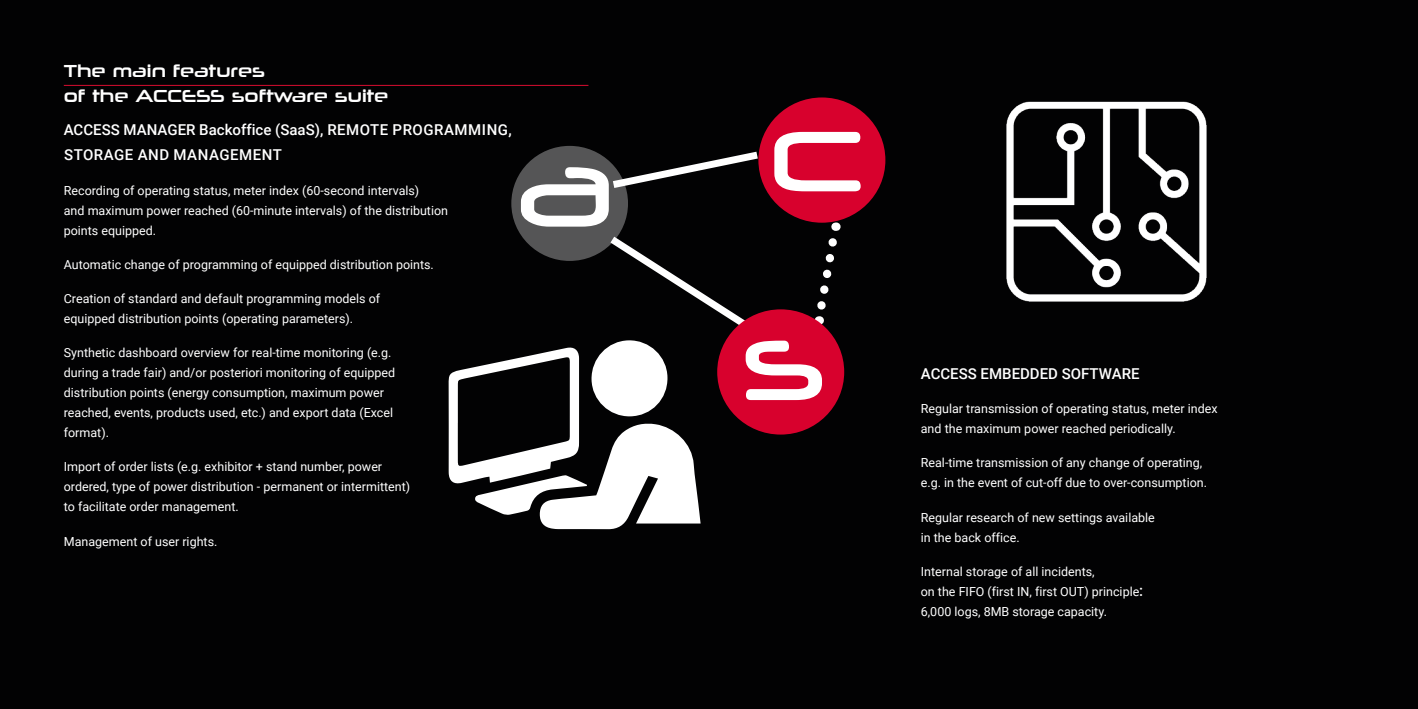
<style>
.page{position:relative;width:1418px;height:709px;background:#fff}
.page>*{position:absolute;margin:0;border:0;box-sizing:border-box;transform-origin:0 0}
.t1{font:17.5px/25px "Neuropolitical Rg";color:#fff}
.t2{font:500 15px/25px "Roboto";letter-spacing:.025em;color:#fff}
.t3{font:500 15px "Roboto";color:#fff}
.t4{font:12.5px/20px "Roboto";color:#fff}
.s1{font-weight:500;font-size:15px}
</style>
<div class="page">
<div style="left:0;top:0;width:1417px;height:709px;background:#020203"></div>
<hr style="left:64px;top:85px;width:524px;height:1px;background:#d80d30">
<svg style="left:812px;top:222px;width:29px;height:102px"></svg>
<svg style="left:511px;top:146px;width:117px;height:115px"></svg>
<svg style="left:521px;top:147px;width:239px;height:179px"></svg>
<div style="left:717px;top:309px;width:127px;height:125px;background:#d8012d;border-radius:50%"></div>
<svg style="left:745px;top:340px;width:77px;height:60px"></svg>
<div style="left:758px;top:97px;width:127px;height:126px;background:#d8012d;border-radius:50%"></div>
<svg style="left:774px;top:132px;width:86px;height:59px"></svg>
<svg style="left:448px;top:340px;width:252px;height:189px"></svg>
<img style="left:1006px;top:101px;width:201px;height:201px">
<h1 class="t1" style="left:64px;top:58px;width:326px">The main features<br>of the ACCESS software suite</h1>
<p class="t2" style="left:64px;top:117px;width:449px">ACCESS MANAGER Backoffice (SaaS), REMOTE PROGRAMMING,<br>STORAGE AND MANAGEMENT</p>
<p class="t4" style="left:64px;top:180px;width:386px">Recording of operating status, meter index (60-second intervals)<br>and maximum power reached (60-minute intervals) of the distribution points equipped.</p>
<p class="t4" style="left:64px;top:254px;width:371px">Automatic change of programming of equipped distribution points.</p>
<p class="t4" style="left:64px;top:288px;width:318px">Creation of standard and default programming models of equipped distribution points (operating parameters).</p>
<p class="t4" style="left:64px;top:342px;width:333px">Synthetic dashboard overview for real-time monitoring (e.g. during a trade fair) and/or posteriori monitoring of equipped distribution points (energy consumption, maximum power reached, events, products used, etc.) and export data (Excel format).</p>
<p class="t4" style="left:64px;top:456px;width:348px">Import of order lists (e.g. exhibitor + stand number, power ordered, type of power distribution - permanent or intermittent) to facilitate order management.</p>
<p class="t4" style="left:64px;top:530px;width:155px">Management of user rights.</p>
<p class="t3" style="left:920px;top:363px;width:220px">ACCESS EMBEDDED SOFTWARE</p>
<p class="t4" style="left:920px;top:398px;width:298px">Regular transmission of operating status, meter index and the maximum power reached periodically.</p>
<p class="t4" style="left:920px;top:452px;width:288px">Real-time transmission of any change of operating, e.g. in the event of cut-off due to over-consumption.</p>
<p class="t4" style="left:920px;top:506px;width:235px">Regular research of new settings available in the back office.</p>
<p class="t4" style="left:920px;top:561px;width:224px">Internal storage of all incidents,<br>on the FIFO (first IN, first OUT) principle<span class="s1">:<br></span>6,000 logs, 8MB storage capacity.</p>
</div>
